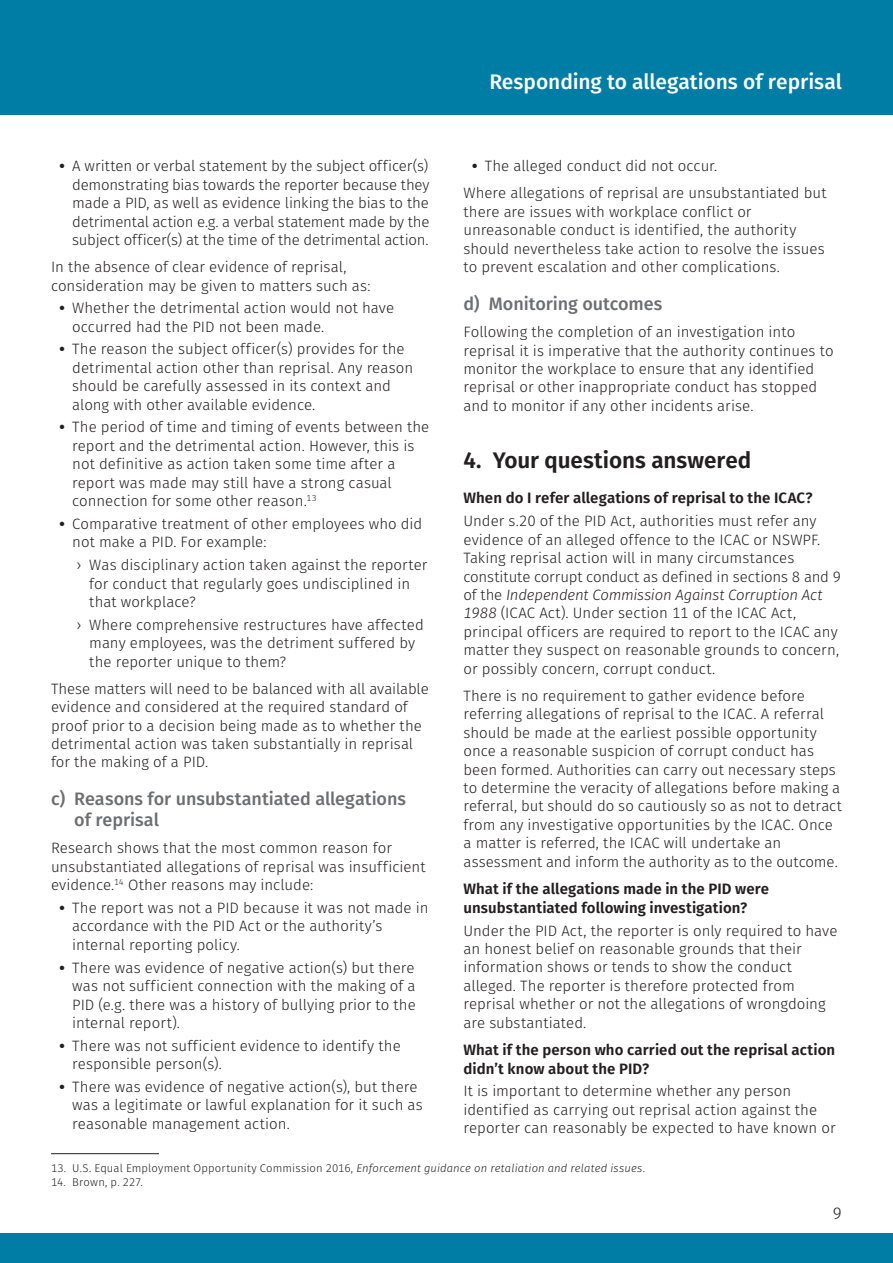
<style>
.page{position:relative;width:893px;height:1263px;background:#fff}
.page>*{position:absolute;margin:0;border:0;box-sizing:border-box;transform-origin:0 0}
.t1{font:600 22.5px "Fira Sans";letter-spacing:-.005em;color:#231f20}
.t2{font:500 21px "Fira Sans";letter-spacing:-.005em;color:#fff}
.t3{font:500 18px/21px "Fira Sans";letter-spacing:-.005em;color:#6d6e71}
.t4{font:300 16.5px "Fira Sans";color:#231f20}
.t5{font:300 15px/18.5px "Fira Sans";color:#231f20}
.t6{font:600 15px/18.8px "Fira Sans";letter-spacing:.005em;color:#231f20}
.t7{font:300 11.25px "Fira Sans";letter-spacing:.015em;color:#231f20}
.s1{font-weight:800}
.s2{font-style:italic}
</style>
<div class="page">
<div style="left:0;top:0;width:893px;height:115px;background:#007da4"></div>
<div style="left:0;top:1233px;width:893px;height:30px;background:#007da4"></div>
<hr style="left:51px;top:1153px;width:108px;height:1px;background:#231f20">
<h2 class="t2" style="left:489px;top:65px;width:354px">Responding to allegations of reprisal</h2>
<p class="t5" style="left:72px;top:157px;width:359px;text-align:justify;text-indent:-13px"><span class="s1">•</span> A written or verbal statement by the subject officer(s) demonstrating bias towards the reporter because they made a PID, as well as evidence linking the bias to the detrimental action e.g. a verbal statement made by the subject officer(s) at the time of the detrimental action.</p>
<p class="t5" style="left:51px;top:258px;width:321px">In the absence of clear evidence of reprisal, consideration may be given to matters such as:</p>
<p class="t5" style="left:72px;top:299px;width:323px;text-indent:-13px"><span class="s1">•</span> Whether the detrimental action would not have occurred had the PID not been made.</p>
<p class="t5" style="left:72px;top:340px;width:342px;text-indent:-13px"><span class="s1">•</span> The reason the subject officer(s) provides for the detrimental action other than reprisal. Any reason should be carefully assessed in its context and along with other available evidence.</p>
<p class="t5" style="left:72px;top:418px;width:358px;text-indent:-13px"><span class="s1">•</span> The period of time and timing of events between the report and the detrimental action. However, this is not definitive as action taken some time after a report was made may still have a strong casual connection for some other reason.<sup>13</sup></p>
<p class="t5" style="left:72px;top:514px;width:352px;text-indent:-13px"><span class="s1">•</span> Comparative treatment of other employees who did not make a PID. For example:</p>
<p class="t5" style="left:89px;top:556px;width:340px;text-indent:-13px">› Was disciplinary action taken against the reporter for conduct that regularly goes undisciplined in that workplace?</p>
<p class="t5" style="left:89px;top:615px;width:336px;text-indent:-13px">› Where comprehensive restructures have affected many employees, was the detriment suffered by the reporter unique to them?</p>
<p class="t5" style="left:51px;top:679px;width:379px">These matters will need to be balanced with all available evidence and considered at the required standard of proof prior to a decision being made as to whether the detrimental action was taken substantially in reprisal for the making of a PID.</p>
<p class="t3" style="left:74px;top:788px;width:333px;text-indent:-23px">c) Reasons for unsubstantiated allegations of reprisal</p>
<p class="t5" style="left:51px;top:839px;width:376px">Research shows that the most common reason for unsubstantiated allegations of reprisal was insufficient evidence.<sup>14</sup> Other reasons may include:</p>
<p class="t5" style="left:72px;top:898px;width:358px;text-indent:-13px"><span class="s1">•</span> The report was not a PID because it was not made in accordance with the PID Act or the authority’s internal reporting policy.</p>
<p class="t5" style="left:72px;top:958px;width:345px;text-align:justify;text-indent:-13px"><span class="s1">•</span> There was evidence of negative action(s) but there was not sufficient connection with the making of a PID (e.g. there was a history of bullying prior to the internal report).</p>
<p class="t5" style="left:72px;top:1036px;width:330px;text-indent:-13px"><span class="s1">•</span> There was not sufficient evidence to identify the responsible person(s).</p>
<p class="t5" style="left:72px;top:1077px;width:352px;text-indent:-13px"><span class="s1">•</span> There was evidence of negative action(s), but there was a legitimate or lawful explanation for it such as reasonable management action.</p>
<p class="t7" style="left:51px;top:1160px;width:595px">13. U.S. Equal Employment Opportunity Commission 2016, <span class="s2">Enforcement guidance on retaliation and related issues</span>.</p>
<p class="t7" style="left:51px;top:1174px;width:93px">14. Brown, p. 227.</p>
<p class="t5" style="left:463px;top:153px;width:364px;line-height:27px;text-indent:9px"><span class="s1">•</span> The alleged conduct did not occur.<br>Where allegations of reprisal are unsubstantiated but</p>
<p class="t5" style="left:463px;top:202px;width:363px">there are issues with workplace conflict or unreasonable conduct is identified, the authority should nevertheless take action to resolve the issues to prevent escalation and other complications.</p>
<p class="t3" style="left:463px;top:292px;width:200px">d) Monitoring outcomes</p>
<p class="t5" style="left:463px;top:323px;width:372px">Following the completion of an investigation into reprisal it is imperative that the authority continues to monitor the workplace to ensure that any identified reprisal or other inappropriate conduct has stopped and to monitor if any other incidents arise.</p>
<h1 class="t1" style="left:463px;top:441px;width:289px">4. Your questions answered</h1>
<p class="t6" style="left:463px;top:488px;width:350px">When do I refer allegations of reprisal to the ICAC?</p>
<p class="t5" style="left:463px;top:512px;width:379px">Under s.20 of the PID Act, authorities must refer any evidence of an alleged offence to the ICAC or NSWPF.<br>Taking reprisal action will in many circumstances constitute corrupt conduct as defined in sections 8 and 9 of the <span class="s2">Independent Commission Against Corruption Act 1988</span> (ICAC Act). Under section 11 of the ICAC Act, principal officers are required to report to the ICAC any matter they suspect on reasonable grounds to concern, or possibly concern, corrupt conduct.</p>
<p class="t5" style="left:463px;top:686px;width:380px">There is no requirement to gather evidence before referring allegations of reprisal to the ICAC. A referral should be made at the earliest possible opportunity once a reasonable suspicion of corrupt conduct has been formed. Authorities can carry out necessary steps to determine the veracity of allegations before making a referral, but should do so cautiously so as not to detract from any investigative opportunities by the ICAC. Once a matter is referred, the ICAC will undertake an assessment and inform the authority as to the outcome.</p>
<p class="t6" style="left:463px;top:878px;width:307px">What if the allegations made in the PID were unsubstantiated following investigation?</p>
<p class="t5" style="left:463px;top:921px;width:375px">Under the PID Act, the reporter is only required to have an honest belief on reasonable grounds that their information shows or tends to show the conduct alleged. The reporter is therefore protected from reprisal whether or not the allegations of wrongdoing are substantiated.</p>
<p class="t6" style="left:463px;top:1039px;width:373px">What if the person who carried out the reprisal action didn’t know about the PID?</p>
<p class="t5" style="left:463px;top:1082px;width:374px">It is important to determine whether any person identified as carrying out reprisal action against the reporter can reasonably be expected to have known or</p>
<p class="t4" style="left:833px;top:1201px;width:11px">9</p>
</div>
